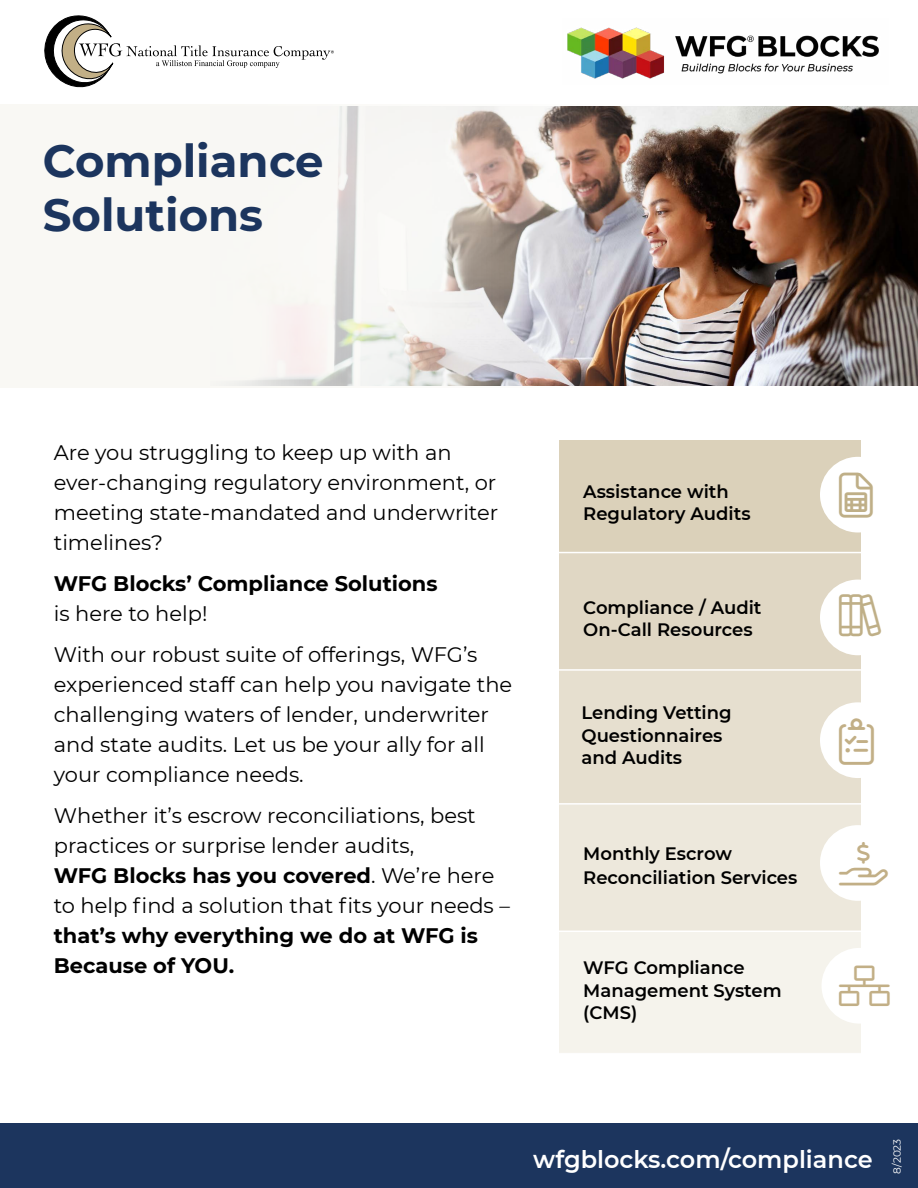
<style>
.page{position:relative;width:918px;height:1188px;background:#fff}
.page>*{position:absolute;margin:0;border:0;box-sizing:border-box;transform-origin:0 0}
.t1{font:700 45px/54px "Montserrat";color:#1c355e}
.t2{font:600 24px "Montserrat";color:#fff}
.t3{font:21px/30px "Montserrat";color:#000}
.t4{font:700 21px/30px "Montserrat";color:#000}
.t5{font:600 18px/22.5px "Montserrat";color:#000}
.t6{font:10.5px "Montserrat";color:#fff}
.s1{font-weight:700}
</style>
<div class="page">
<div style="left:0;top:1123px;width:563px;height:64px;background:#1c355e"></div>
<div style="left:548px;top:1123px;width:370px;height:64px;background:#1c355e"></div>
<svg style="left:44px;top:15px;width:290px;height:73px"></svg>
<img style="left:567px;top:27px;width:312px;height:52px">
<img style="left:660px;top:106px;width:258px;height:280px">
<svg style="left:0;top:105px;width:660px;height:283px;fill:#f8f7f4"></svg>
<div style="left:559px;top:440px;width:301px;height:613px;background:#f5f3ec"></div>
<div style="left:559px;top:440px;width:301px;height:491px;background:#ede8dc"></div>
<div style="left:559px;top:440px;width:301px;height:364px;background:#e6dfcf"></div>
<div style="left:559px;top:440px;width:301px;height:230px;background:#e0d7c4"></div>
<div style="left:559px;top:440px;width:301px;height:113px;background:#dbd1ba"></div>
<hr style="left:557px;top:552px;width:305px;height:1px;background:#fff">
<hr style="left:557px;top:803px;width:305px;height:2px;background:#fff">
<hr style="left:557px;top:669px;width:305px;height:2px;background:#fff">
<hr style="left:557px;top:931px;width:305px;height:1px;background:#fff">
<div style="left:820px;top:702px;width:76px;height:76px;background:#fff;border-radius:50%"></div>
<div style="left:820px;top:825px;width:76px;height:76px;background:#fff;border-radius:50%"></div>
<div style="left:822px;top:948px;width:75px;height:76px;background:#fff;border-radius:50%"></div>
<div style="left:820px;top:580px;width:76px;height:75px;background:#fff;border-radius:50%"></div>
<div style="left:820px;top:457px;width:76px;height:76px;background:#fff;border-radius:50%"></div>
<h1 class="t1" style="left:43px;top:132px;width:282px">Compliance<br>Solutions</h1>
<p class="t3" style="left:54px;top:437px;width:446px">Are you struggling to keep up with an ever-changing regulatory environment, or meeting state-mandated and underwriter timelines?</p>
<p class="t4" style="left:54px;top:568px;width:385px">WFG Blocks’ Compliance Solutions</p>
<p class="t3" style="left:54px;top:593px;width:425px;line-height:40.8px">is here to help!<br>With our robust suite of offerings, WFG’s</p>
<p class="t3" style="left:54px;top:669px;width:460px">experienced staff can help you navigate the challenging waters of lender, underwriter and state audits. Let us be your ally for all your compliance needs.</p>
<p class="t3" style="left:54px;top:800px;width:458px">Whether it’s escrow reconciliations, best practices or surprise lender audits,<br><span class="s1">WFG Blocks has you covered</span>. We’re here to help find a solution that fits your needs –</p>
<p class="t4" style="left:54px;top:919px;width:426px">that’s why everything we do at WFG is<br>Because of YOU.</p>
<p class="t5" style="left:583px;top:479px;width:169px">Assistance with<br>Regulatory Audits</p>
<p class="t5" style="left:583px;top:595px;width:180px">Compliance / Audit<br>On-Call Resources</p>
<p class="t5" style="left:582px;top:701px;width:152px">Lending Vetting<br>Questionnaires and Audits</p>
<p class="t5" style="left:583px;top:840px;width:216px;line-height:24px">Monthly Escrow<br>Reconciliation Services</p>
<p class="t5" style="left:583px;top:956px;width:200px">WFG Compliance<br>Management System (CMS)</p>
<p class="t2" style="left:533px;top:1142px;width:341px">wfgblocks.com/compliance</p>
<p class="t6" style="left:890px;top:1174px;width:36px;rotate:-90deg">8/2023</p>
</div>
